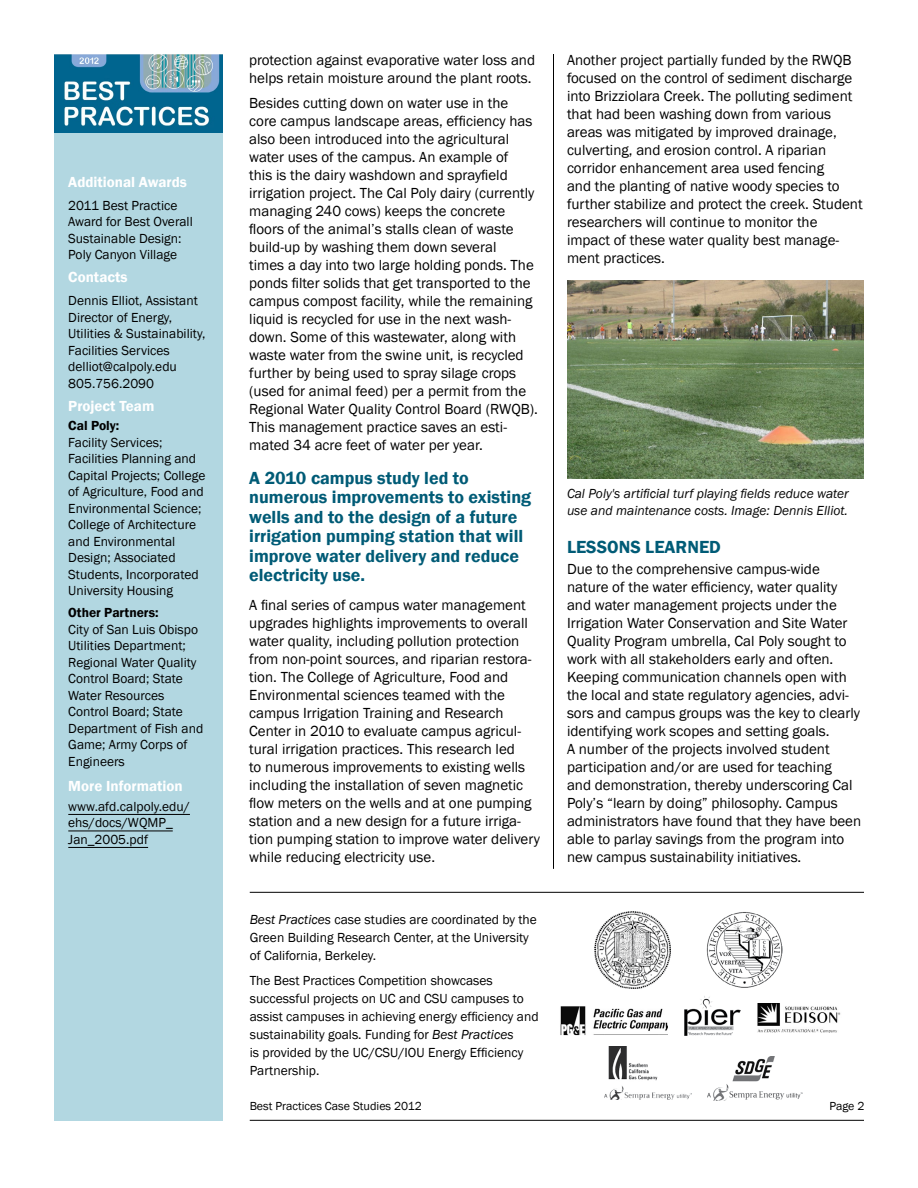
<style>
.page{position:relative;width:918px;height:1188px;background:#fff}
.page>*{position:absolute;margin:0;border:0;box-sizing:border-box;transform-origin:0 0}
.t1{font:600 18px/19.5px "Franklin Gothic";color:#005b76}
.t2{font:15px/18px "Franklin Gothic";color:#000}
.t3{font:600 15px "Franklin Gothic";color:#fff}
.t4{font:13.5px/16.5px "Franklin Gothic";color:#000}
.t5{font:italic 13.5px/16.5px "Franklin Gothic";color:#060606}
.t6{font:600 13.5px "Franklin Gothic";color:#000}
.t7{font:12px "Franklin Gothic";color:#000}
.s1{font-style:italic}
</style>
<div class="page">
<div style="left:54px;top:126px;width:169px;height:994px;background:#b2d7e1"></div>
<hr style="left:553px;top:54px;width:1px;height:815px;background:#000">
<hr style="left:68px;top:814px;width:122px;height:1px;background:#000">
<hr style="left:68px;top:831px;width:105px;height:1px;background:#000">
<hr style="left:68px;top:847px;width:80px;height:1px;background:#000">
<hr style="left:250px;top:892px;width:614px;height:1px;background:#000">
<img style="left:54px;top:54px;width:169px;height:79px">
<hr style="left:250px;top:1120px;width:614px;height:1px;background:#000">
<img style="left:560px;top:1006px;width:108px;height:30px">
<img style="left:684px;top:996px;width:56px;height:40px">
<img style="left:708px;top:1056px;width:94px;height:44px">
<img style="left:757px;top:1004px;width:84px;height:29px">
<img style="left:594px;top:912px;width:77px;height:76px">
<img style="left:706px;top:912px;width:77px;height:76px">
<img style="left:605px;top:1046px;width:86px;height:54px">
<img style="left:567px;top:280px;width:297px;height:199px">
<p class="t3" style="left:68px;top:173px;width:120px">Additional Awards</p>
<p class="t4" style="left:68px;top:197px;width:126px">2011 Best Practice<br>Award for Best Overall<br>Sustainable Design:<br>Poly Canyon Village</p>
<p class="t3" style="left:68px;top:268px;width:61px">Contacts</p>
<p class="t4" style="left:68px;top:293px;width:139px">Dennis Elliot, Assistant<br>Director of Energy,<br>Utilities &amp; Sustainability,<br>Facilities Services delliot@calpoly.edu<br>805.756.2090</p>
<p class="t3" style="left:68px;top:396px;width:88px">Project Team</p>
<p class="t6" style="left:68px;top:418px;width:53px">Cal Poly:</p>
<p class="t4" style="left:68px;top:434px;width:139px">Facility Services;<br>Facilities Planning and<br>Capital Projects; College of Agriculture, Food and<br>Environmental Science;<br>College of Architecture and Environmental<br>Design; Associated<br>Students, Incorporated<br>University Housing</p>
<p class="t6" style="left:68px;top:604px;width:92px">Other Partners:</p>
<p class="t4" style="left:68px;top:621px;width:137px">City of San Luis Obispo<br>Utilities Department;<br>Regional Water Quality<br>Control Board; State<br>Water Resources<br>Control Board; State<br>Department of Fish and<br>Game; Army Corps of<br>Engineers</p>
<p class="t3" style="left:68px;top:777px;width:116px">More Information</p>
<p class="t4" style="left:68px;top:798px;width:123px">www.afd.calpoly.edu/ ehs/docs/WQMP_<br>Jan_2005.pdf</p>
<p class="t2" style="left:249px;top:51px;width:287px">protection against evaporative water loss and helps retain moisture around the plant roots.</p>
<p class="t2" style="left:249px;top:94px;width:290px">Besides cutting down on water use in the core campus landscape areas, efficiency has also been introduced into the agricultural water uses of the campus. An example of<br>this is the dairy washdown and sprayfield irrigation project. The Cal Poly dairy (currently managing 240 cows) keeps the concrete floors of the animal’s stalls clean of waste build-up by washing them down several<br>times a day into two large holding ponds. The ponds filter solids that get transported to the campus compost facility, while the remaining liquid is recycled for use in the next wash&shy;down. Some of this wastewater, along with waste water from the swine unit, is recycled further by being used to spray silage crops (used for animal feed) per a permit from the Regional Water Quality Control Board (RWQB).<br>This management practice saves an esti&shy;mated 34 acre feet of water per year.</p>
<p class="t1" style="left:249px;top:468px;width:283px">A 2010 campus study led to numerous improvements to existing wells and to the design of a future irrigation pumping station that will improve water delivery and reduce electricity use.</p>
<p class="t2" style="left:249px;top:596px;width:292px">A final series of campus water management upgrades highlights improvements to overall water quality, including pollution protection from non-point sources, and riparian restora&shy;tion. The College of Agriculture, Food and Environmental sciences teamed with the campus Irrigation Training and Research Center in 2010 to evaluate campus agricul&shy;tural irrigation practices. This research led<br>to numerous improvements to existing wells including the installation of seven magnetic flow meters on the wells and at one pumping station and a new design for a future irriga&shy;tion pumping station to improve water delivery while reducing electricity use.</p>
<p class="t2" style="left:567px;top:51px;width:297px">Another project partially funded by the RWQB focused on the control of sediment discharge into Brizziolara Creek. The polluting sediment that had been washing down from various areas was mitigated by improved drainage, culverting, and erosion control. A riparian corridor enhancement area used fencing<br>and the planting of native woody species to further stabilize and protect the creek. Student researchers will continue to monitor the impact of these water quality best manage&shy;ment practices.</p>
<p class="t5" style="left:567px;top:486px;width:283px">Cal Poly's artificial turf playing fields reduce water use and maintenance costs. Image: Dennis Elliot.</p>
<p class="t1" style="left:567px;top:537px;width:155px">LESSONS LEARNED</p>
<p class="t2" style="left:567px;top:560px;width:296px">Due to the comprehensive campus-wide nature of the water efficiency, water quality and water management projects under the Irrigation Water Conservation and Site Water Quality Program umbrella, Cal Poly sought to work with all stakeholders early and often.<br>Keeping communication channels open with the local and state regulatory agencies, advi&shy;sors and campus groups was the key to clearly identifying work scopes and setting goals.<br>A number of the projects involved student participation and/or are used for teaching<br>and demonstration, thereby underscoring Cal Poly’s “learn by doing” philosophy. Campus administrators have found that they have been able to parlay savings from the program into new campus sustainability initiatives.</p>
<p class="t4" style="left:250px;top:911px;width:289px;line-height:18px"><span class="s1">Best Practices</span> case studies are coordinated by the<br>Green Building Research Center, at the University of California, Berkeley.</p>
<p class="t4" style="left:250px;top:972px;width:290px;line-height:18px">The Best Practices Competition showcases successful projects on UC and CSU campuses to assist campuses in achieving energy efficiency and sustainability goals. Funding for <span class="s1">Best Practices<br></span>is provided by the UC/CSU/IOU Energy Efficiency Partnership.</p>
<p class="t7" style="left:250px;top:1099px;width:174px">Best Practices Case Studies 2012</p>
<p class="t7" style="left:829px;top:1099px;width:37px">Page 2</p>
</div>
